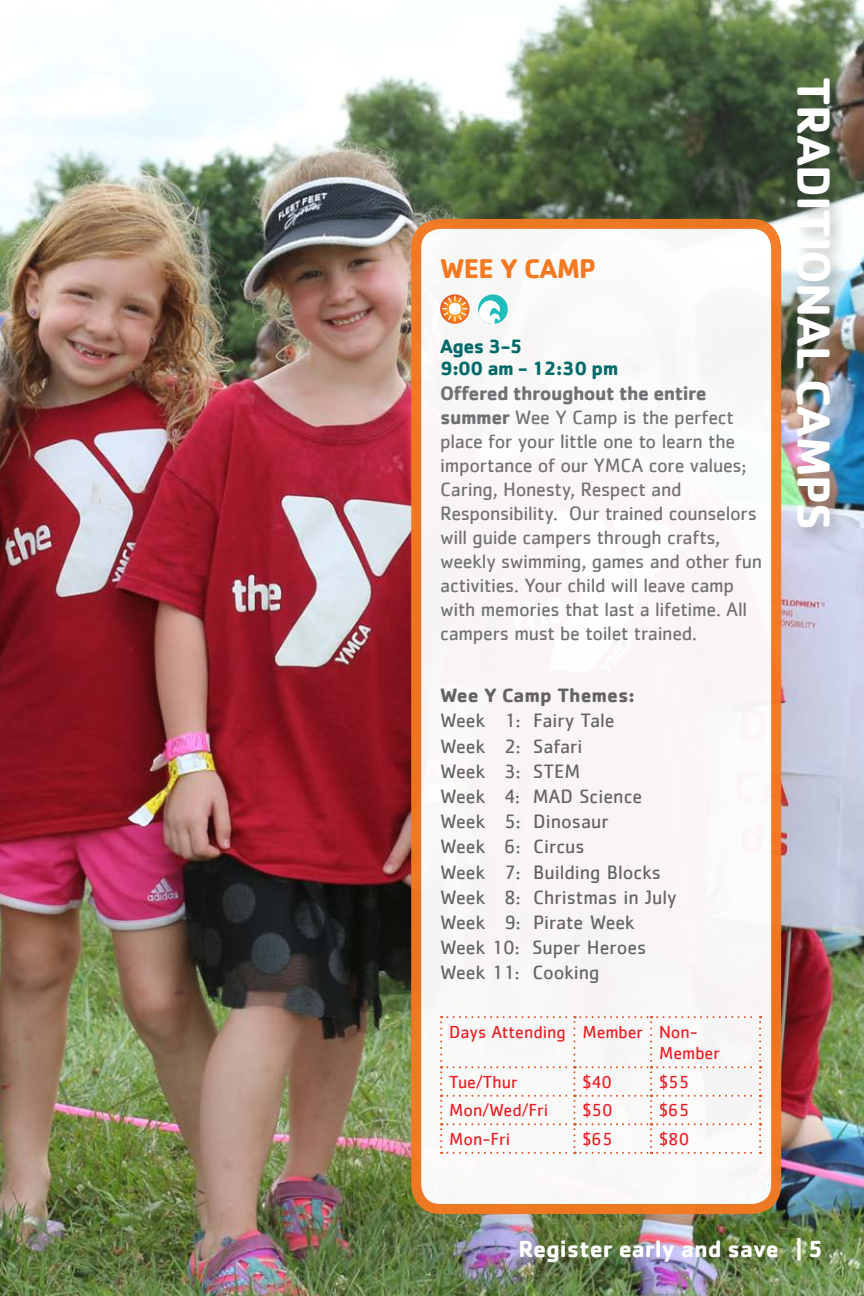
<style>
.page{position:relative;width:864px;height:1296px;background:#fff}
.page>*{position:absolute;margin:0;border:0;box-sizing:border-box;transform-origin:0 0}
.t1{font:700 48px "Cachet";letter-spacing:-.02em;color:#fff}
.Class_Name{font:700 28px "Cachet";letter-spacing:-.025em;color:#f47921}
.t2{font:700 24px "Cachet";color:#fff}
.Class_Name-2{font:20px/24px "Cachet";letter-spacing:-.015em;color:#717074}
.Class_Name-3{font:20px "Cachet";color:#636366}
.Class_Name-4{font:700 20px/22px "Cachet";letter-spacing:-.025em;color:#016a69}
.Class_Name-5{font:700 20px "Cachet";color:#636366}
.t3{font:18px/21.6px "Cachet";color:#ee1d23}
.s1{font-weight:700}
</style>
<div class="page">
<img style="left:0;top:0;width:864px;height:1296px">
<div style="left:793px;top:75px;width:54px;height:469px;background:#231f20;opacity:.25"></div>
<div style="left:416px;top:224px;width:360px;height:985px;background:#faf6f6;border-radius:24px"></div>
<div style="left:411px;top:219px;width:370px;height:995px;border:10px solid #f47921;border-radius:24px"></div>
<svg style="left:440px;top:1016px;width:321px;height:138px"></svg>
<svg style="left:440px;top:294px;width:30px;height:30px"></svg>
<svg style="left:442px;top:296px;width:26px;height:26px"></svg>
<div style="left:478px;top:294px;width:30px;height:30px;background:#21bdbd;border-radius:50%"></div>
<svg style="left:479px;top:300px;width:21px;height:24px"></svg>
<p class="Class_Name" style="left:440px;top:251px;width:157px">WEE Y CAMP</p>
<p class="Class_Name-4" style="left:440px;top:334px;width:180px">Ages 3-5<br>9:00 am - 12:30 pm</p>
<p class="Class_Name-2" style="left:440px;top:381px;width:324px"><span class="s1">Offered throughout the entire summer</span> Wee Y Camp is the perfect place for your little one to learn the importance of our YMCA core values; Caring, Honesty, Respect and Responsibility. Our trained counselors will guide campers through crafts, weekly swimming, games and other fun activities. Your child will leave camp with memories that last a lifetime. All campers must be toilet trained.</p>
<p class="Class_Name-5" style="left:440px;top:682px;width:196px">Wee Y Camp Themes:</p>
<p class="Class_Name-3" style="left:440px;top:709px;width:176px">Week 1: Fairy Tale</p>
<p class="Class_Name-3" style="left:440px;top:734px;width:144px">Week 2: Safari</p>
<p class="Class_Name-3" style="left:440px;top:759px;width:142px">Week 3: STEM</p>
<p class="Class_Name-3" style="left:440px;top:785px;width:204px">Week 4: MAD Science</p>
<p class="Class_Name-3" style="left:440px;top:810px;width:170px">Week 5: Dinosaur</p>
<p class="Class_Name-3" style="left:440px;top:835px;width:146px">Week 6: Circus</p>
<p class="Class_Name-3" style="left:440px;top:860px;width:222px">Week 7: Building Blocks</p>
<p class="Class_Name-3" style="left:440px;top:885px;width:238px">Week 8: Christmas in July</p>
<p class="Class_Name-3" style="left:440px;top:911px;width:196px">Week 9: Pirate Week</p>
<p class="Class_Name-3" style="left:440px;top:936px;width:208px">Week 10: Super Heroes</p>
<p class="Class_Name-3" style="left:440px;top:961px;width:161px">Week 11: Cooking</p>
<p class="t3" style="left:449px;top:1021px;width:118px">Days Attending</p>
<p class="t3" style="left:582px;top:1021px;width:62px">Member</p>
<p class="t3" style="left:659px;top:1021px;width:62px">Non-<br>Member</p>
<p class="t3" style="left:449px;top:1071px;width:70px">Tue/Thur</p>
<p class="t3" style="left:582px;top:1071px;width:31px">$40</p>
<p class="t3" style="left:659px;top:1071px;width:32px">$55</p>
<p class="t3" style="left:449px;top:1099px;width:101px">Mon/Wed/Fri</p>
<p class="t3" style="left:582px;top:1099px;width:32px">$50</p>
<p class="t3" style="left:659px;top:1099px;width:32px">$65</p>
<p class="t3" style="left:449px;top:1128px;width:63px">Mon-Fri</p>
<p class="t3" style="left:582px;top:1128px;width:32px">$65</p>
<p class="t3" style="left:659px;top:1128px;width:32px">$80</p>
<p class="t1" style="left:845px;top:77px;width:454px;rotate:90deg">TRADITIONAL CAMPS</p>
<p class="t2" style="left:518px;top:1233px;width:306px">Register early and save | 5</p>
</div>
